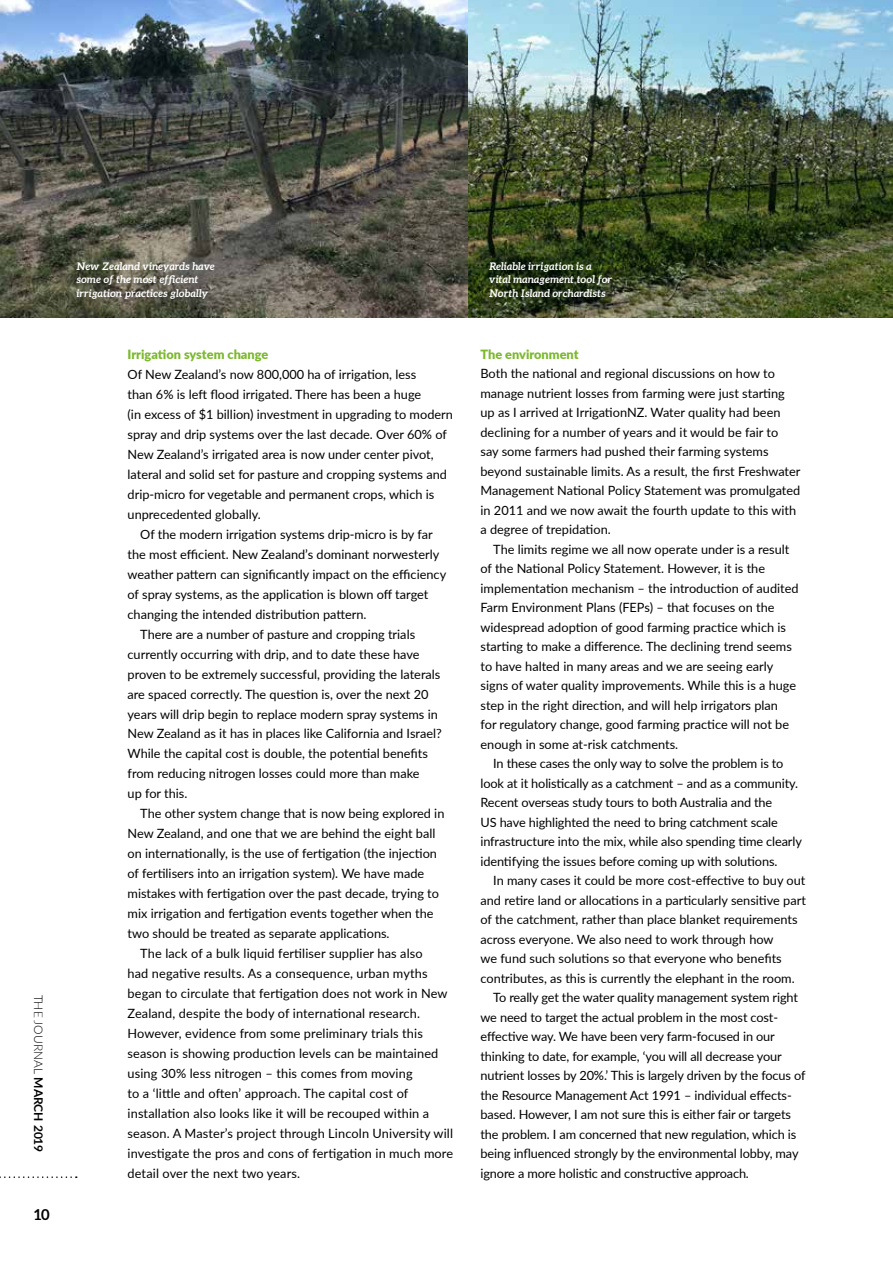
<style>
.page{position:relative;width:893px;height:1263px;background:#fff}
.page>*{position:absolute;margin:0;border:0;box-sizing:border-box;transform-origin:0 0}
.t1{font:700 15px "Aleo";color:#000}
.t2{font:12.75px/19.5px "Lato";color:#000}
.t3{font:900 12.75px "Lato";color:#7cb92d}
.t4{font:300 12px "Lato";color:#000}
.t5{font:italic 700 10.5px/13.5px "Aleo";color:#fff}
.s1{font-weight:700}
</style>
<div class="page">
<img style="left:0;top:0;width:893px;height:317px">
<svg style="left:0;top:1176px;width:77px;height:2px"></svg>
<p class="t4" style="left:47px;top:994px;width:159px;rotate:90deg">THE JOURNAL <span class="s1">MARCH 2019</span></p>
<p class="t1" style="left:34px;top:1206px;width:17px">10</p>
<p class="t5" style="left:77px;top:259px;width:140px">New Zealand vineyards have some of the most efficient irrigation practices globally</p>
<p class="t5" style="left:489px;top:259px;width:125px">Reliable irrigation is a vital management tool for<br>North Island orchardists</p>
<p class="t3" style="left:128px;top:345px;width:142px">Irrigation system change</p>
<p class="t2" style="left:128px;top:364px;width:290px">Of New Zealand’s now 800,000 ha of irrigation, less</p>
<p class="t2" style="left:128px;top:384px;width:295px">than 6% is left flood irrigated. There has been a huge</p>
<p class="t2" style="left:128px;top:404px;width:327px">(in excess of $1 billion) investment in upgrading to modern</p>
<p class="t2" style="left:128px;top:424px;width:321px">spray and drip systems over the last decade. Over 60% of</p>
<p class="t2" style="left:128px;top:444px;width:308px">New Zealand’s irrigated area is now under center pivot,</p>
<p class="t2" style="left:128px;top:464px;width:321px">lateral and solid set for pasture and cropping systems and</p>
<p class="t2" style="left:128px;top:484px;width:308px">drip-micro for vegetable and permanent crops, which is</p>
<p class="t2" style="left:128px;top:504px;width:135px">unprecedented globally.</p>
<p class="t2" style="left:140px;top:524px;width:294px">Of the modern irrigation systems drip-micro is by far</p>
<p class="t2" style="left:128px;top:544px;width:313px">the most efficient. New Zealand’s dominant norwesterly</p>
<p class="t2" style="left:128px;top:564px;width:320px">weather pattern can significantly impact on the efficiency</p>
<p class="t2" style="left:128px;top:584px;width:302px">of spray systems, as the application is blown off target</p>
<p class="t2" style="left:128px;top:604px;width:241px">changing the intended distribution pattern.</p>
<p class="t2" style="left:140px;top:624px;width:276px">There are a number of pasture and cropping trials</p>
<p class="t2" style="left:128px;top:644px;width:293px">currently occurring with drip, and to date these have</p>
<p class="t2" style="left:128px;top:664px;width:314px">proven to be extremely successful, providing the laterals</p>
<p class="t2" style="left:128px;top:684px;width:302px">are spaced correctly. The question is, over the next 20</p>
<p class="t2" style="left:128px;top:704px;width:312px">years will drip begin to replace modern spray systems in</p>
<p class="t2" style="left:128px;top:723px;width:316px">New Zealand as it has in places like California and Israel?</p>
<p class="t2" style="left:128px;top:743px;width:302px">While the capital cost is double, the potential benefits</p>
<p class="t2" style="left:128px;top:763px;width:293px">from reducing nitrogen losses could more than make</p>
<p class="t2" style="left:128px;top:783px;width:61px">up for this.</p>
<p class="t2" style="left:140px;top:803px;width:306px">The other system change that is now being explored in</p>
<p class="t2" style="left:128px;top:823px;width:309px">New Zealand, and one that we are behind the eight ball</p>
<p class="t2" style="left:128px;top:843px;width:311px">on internationally, is the use of fertigation (the injection</p>
<p class="t2" style="left:128px;top:863px;width:298px">of fertilisers into an irrigation system). We have made</p>
<p class="t2" style="left:128px;top:883px;width:313px">mistakes with fertigation over the past decade, trying to</p>
<p class="t2" style="left:128px;top:903px;width:308px">mix irrigation and fertigation events together when the</p>
<p class="t2" style="left:128px;top:923px;width:264px">two should be treated as separate applications.</p>
<p class="t2" style="left:140px;top:943px;width:284px">The lack of a bulk liquid fertiliser supplier has also</p>
<p class="t2" style="left:128px;top:963px;width:301px">had negative results. As a consequence, urban myths</p>
<p class="t2" style="left:128px;top:983px;width:321px">began to circulate that fertigation does not work in New</p>
<p class="t2" style="left:128px;top:1003px;width:294px">Zealand, despite the body of international research.</p>
<p class="t2" style="left:128px;top:1023px;width:297px">However, evidence from some preliminary trials this</p>
<p class="t2" style="left:128px;top:1043px;width:312px">season is showing production levels can be maintained</p>
<p class="t2" style="left:128px;top:1063px;width:287px">using 30% less nitrogen – this comes from moving</p>
<p class="t2" style="left:128px;top:1083px;width:282px">to a ‘little and often’ approach. The capital cost of</p>
<p class="t2" style="left:128px;top:1103px;width:303px">installation also looks like it will be recouped within a</p>
<p class="t2" style="left:128px;top:1123px;width:327px">season. A Master’s project through Lincoln University will</p>
<p class="t2" style="left:128px;top:1143px;width:327px">investigate the pros and cons of fertigation in much more</p>
<p class="t2" style="left:128px;top:1163px;width:174px">detail over the next two years.</p>
<p class="t3" style="left:480px;top:345px;width:100px">The environment</p>
<p class="t2" style="left:480px;top:364px;width:321px">Both the national and regional discussions on how to manage nutrient losses from farming were just starting up as I arrived at IrrigationNZ. Water quality had been declining for a number of years and it would be fair to<br>say some farmers had pushed their farming systems beyond sustainable limits. As a result, the first Freshwater Management National Policy Statement was promulgated in 2011 and we now await the fourth update to this with a degree of trepidation.</p>
<p class="t2" style="left:480px;top:539px;width:320px;text-indent:13px">The limits regime we all now operate under is a result of the National Policy Statement. However, it is the implementation mechanism – the introduction of audited Farm Environment Plans (FEPs) – that focuses on the widespread adoption of good farming practice which is starting to make a difference. The declining trend seems to have halted in many areas and we are seeing early signs of water quality improvements. While this is a huge step in the right direction, and will help irrigators plan<br>for regulatory change, good farming practice will not be enough in some at-risk catchments.</p>
<p class="t2" style="left:480px;top:753px;width:323px;text-indent:13px">In these cases the only way to solve the problem is to look at it holistically as a catchment – and as a community.<br>Recent overseas study tours to both Australia and the<br>US have highlighted the need to bring catchment scale infrastructure into the mix, while also spending time clearly identifying the issues before coming up with solutions.</p>
<p class="t2" style="left:493px;top:870px;width:314px">In many cases it could be more cost-effective to buy out</p>
<p class="t2" style="left:480px;top:890px;width:327px">and retire land or allocations in a particularly sensitive part</p>
<p class="t2" style="left:480px;top:909px;width:319px">of the catchment, rather than place blanket requirements</p>
<p class="t2" style="left:480px;top:929px;width:295px">across everyone. We also need to work through how</p>
<p class="t2" style="left:480px;top:948px;width:303px">we fund such solutions so that everyone who benefits</p>
<p class="t2" style="left:480px;top:968px;width:316px">contributes, as this is currently the elephant in the room.</p>
<p class="t2" style="left:493px;top:987px;width:306px">To really get the water quality management system right</p>
<p class="t2" style="left:480px;top:1007px;width:299px">we need to target the actual problem in the most cost-</p>
<p class="t2" style="left:480px;top:1026px;width:296px">effective way. We have been very farm-focused in our</p>
<p class="t2" style="left:480px;top:1046px;width:303px">thinking to date, for example, ‘you will all decrease your</p>
<p class="t2" style="left:480px;top:1065px;width:326px">nutrient losses by 20%.’ This is largely driven by the focus of</p>
<p class="t2" style="left:480px;top:1085px;width:313px">the Resource Management Act 1991 – individual effects-</p>
<p class="t2" style="left:480px;top:1104px;width:312px">based. However, I am not sure this is either fair or targets</p>
<p class="t2" style="left:480px;top:1124px;width:317px">the problem. I am concerned that new regulation, which is</p>
<p class="t2" style="left:480px;top:1143px;width:320px">being influenced strongly by the environmental lobby, may</p>
<p class="t2" style="left:480px;top:1163px;width:270px">ignore a more holistic and constructive approach.</p>
</div>
